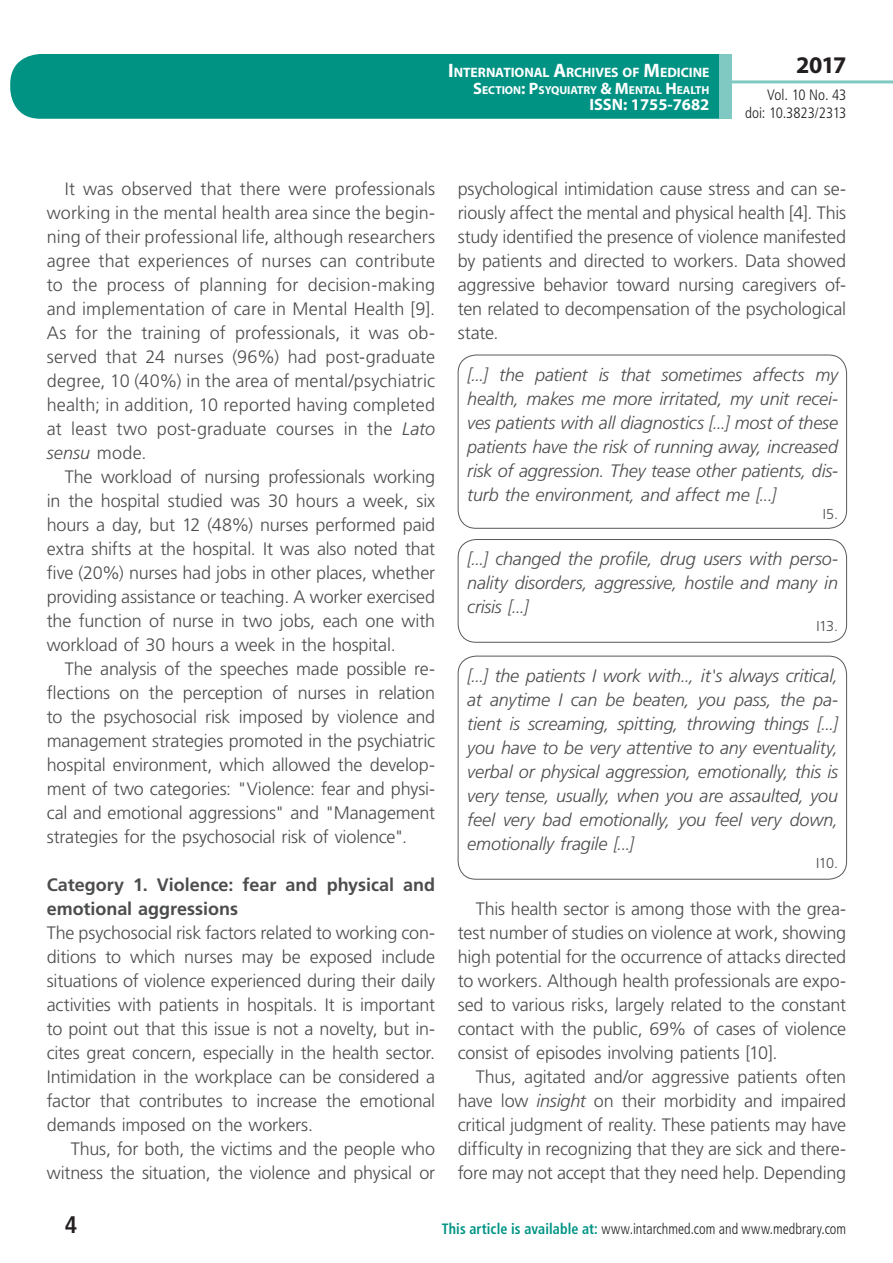
<style>
.page{position:relative;width:893px;height:1263px;background:#fff}
.page>*{position:absolute;margin:0;border:0;box-sizing:border-box;transform-origin:0 0}
.t1{font:700 24px "Myriad Pro";color:#231f20}
.t2{font:700 condensed 24px "Frutiger LT Std";color:#231f20}
.t3{font:300 18px/24px "Frutiger LT Std";letter-spacing:-.01em;color:#4b4c4d;text-align:justify}
.t4{font:italic 300 18px/24px "Frutiger LT Std";letter-spacing:-.01em;color:#4b4c4d;text-align:justify}
.t5{font:700 18px/24px "Frutiger LT Std";letter-spacing:-.005em;color:#4b4c4d}
.t6{font:700 16.5px "Myriad Pro";color:#fff}
.t7{font:300 condensed 15px "Frutiger LT Std";color:#231f20;scale:.94 1}
.t8{font:300 condensed 15px/18px "Frutiger LT Std";color:#231f20;text-align:right}
.t9{font:300 14.4px "Frutiger LT Std";letter-spacing:-.035em;color:#4b4c4d}
.t10{font:700 13.65px "Myriad Pro";letter-spacing:-.005em;color:#fff}
.t11{font:700 11.55px "Myriad Pro";color:#fff}
.s1{font-size:19.5px}
.s2{font-size:16.5px}
.s3{font-style:italic}
.s4{font-weight:700;color:#009384}
</style>
<div class="page">
<div style="left:10px;top:54px;width:775px;height:65px;background:#009384;border-radius:30px"></div>
<div style="left:732px;top:0;width:161px;height:157px;background:#fff"></div>
<hr style="left:730px;top:80px;width:163px;height:3px;background:#80c9c2">
<div style="left:719px;top:54px;width:13px;height:65px;background:#80c9c2"></div>
<div style="left:458px;top:355px;width:389px;height:174px;border:1px solid #57585a;border-radius:18px"></div>
<div style="left:458px;top:539px;width:389px;height:104px;border:1px solid #57585a;border-radius:18px"></div>
<div style="left:458px;top:656px;width:389px;height:223px;border:1px solid #57585a;border-radius:18px"></div>
<p class="t10" style="left:448px;top:64px;width:263px"><span class="s1">I</span>NTERNATIONAL <span class="s1">A</span>RCHIVES OF <span class="s1">M</span>EDICINE</p>
<p class="t11" style="left:473px;top:82px;width:238px"><span class="s2">S</span>ECTION<span class="s2">: P</span>SYQUIATRY <span class="s2">&amp; M</span>ENTAL <span class="s2">H</span> EALTH</p>
<p class="t6" style="left:589px;top:94px;width:122px">ISSN: 1755-7682</p>
<h1 class="t1" style="left:796px;top:49px;width:52px">2017</h1>
<p class="t8" style="left:745px;top:86px;width:103px">Vol. 10 No. 43 doi: 10.3823/2313</p>
<p class="t3" style="left:47px;top:177px;width:390px;text-indent:18px">It was observed that there were professionals working in the mental health area since the begin&shy;ning of their professional life, although researchers agree that experiences of nurses can contribute to the process of planning for decision-making and implementation of care in Mental Health [9].<br>As for the training of professionals, it was ob&shy;served that 24 nurses (96%) had post-graduate degree, 10 (40%) in the area of mental/psychiatric health; in addition, 10 reported having completed at least two post-graduate courses in the <span class="s3">Lato sensu</span> mode.</p>
<p class="t3" style="left:47px;top:465px;width:390px;text-indent:18px">The workload of nursing professionals working in the hospital studied was 30 hours a week, six hours a day, but 12 (48%) nurses performed paid extra shifts at the hospital. It was also noted that five (20%) nurses had jobs in other places, whether providing assistance or teaching. A worker exercised the function of nurse in two jobs, each one with workload of 30 hours a week in the hospital.</p>
<p class="t3" style="left:47px;top:657px;width:390px;text-indent:18px">The analysis of the speeches made possible re&shy;flections on the perception of nurses in relation to the psychosocial risk imposed by violence and management strategies promoted in the psychiatric hospital environment, which allowed the develop&shy;ment of two categories: "Violence: fear and physi&shy;cal and emotional aggressions" and "Management strategies for the psychosocial risk of violence".</p>
<p class="t5" style="left:47px;top:873px;width:390px">Category 1. Violence: fear and physical and emotional aggressions</p>
<p class="t3" style="left:47px;top:921px;width:390px">The psychosocial risk factors related to working con&shy;ditions to which nurses may be exposed include situations of violence experienced during their daily activities with patients in hospitals. It is important to point out that this issue is not a novelty, but in&shy;cites great concern, especially in the health sector.<br>Intimidation in the workplace can be considered a factor that contributes to increase the emotional demands imposed on the workers.</p>
<p class="t3" style="left:47px;top:1137px;width:390px;text-align:right">Thus, for both, the victims and the people who witness the situation, the violence and physical or</p>
<p class="t3" style="left:458px;top:177px;width:390px">psychological intimidation cause stress and can se&shy;riously affect the mental and physical health [4]. This study identified the presence of violence manifested by patients and directed to workers. Data showed aggressive behavior toward nursing caregivers of&shy;ten related to decompensation of the psychological state.</p>
<p class="t4" style="left:467px;top:363px;width:372px">[...] the patient is that sometimes affects my health, makes me more irritated, my unit recei&shy;ves patients with all diagnostics [...] most of these patients have the risk of running away, increased risk of aggression. They tease other patients, dis&shy;turb the environment, and affect me [...]</p>
<p class="t9" style="left:823px;top:505px;width:17px">I5.</p>
<p class="t4" style="left:467px;top:547px;width:372px">[...] changed the profile, drug users with perso&shy;nality disorders, aggressive, hostile and many in crisis [...]</p>
<p class="t9" style="left:816px;top:618px;width:23px">I13.</p>
<p class="t4" style="left:467px;top:664px;width:372px">[...] the patients I work with.., it's always critical, at anytime I can be beaten, you pass, the pa&shy;tient is screaming, spitting, throwing things [...] you have to be very attentive to any eventuality, verbal or physical aggression, emotionally, this is very tense, usually, when you are assaulted, you feel very bad emotionally, you feel very down, emotionally fragile [...]</p>
<p class="t9" style="left:816px;top:854px;width:24px">I10.</p>
<p class="t3" style="left:458px;top:897px;width:390px;text-indent:18px">This health sector is among those with the grea&shy;test number of studies on violence at work, showing high potential for the occurrence of attacks directed to workers. Although health professionals are expo&shy;sed to various risks, largely related to the constant contact with the public, 69% of cases of violence consist of episodes involving patients [10].</p>
<p class="t3" style="left:458px;top:1065px;width:390px;text-indent:18px">Thus, agitated and/or aggressive patients often have low <span class="s3">insight</span> on their morbidity and impaired critical judgment of reality. These patients may have difficulty in recognizing that they are sick and there&shy;fore may not accept that they need help. Depending</p>
<h1 class="t2" style="left:65px;top:1210px;width:14px">4</h1>
<p class="t7" style="left:442px;top:1220px;width:432px"><span class="s4">This article is available at:</span> www.intarchmed.com and www.medbrary.com</p>
</div>
